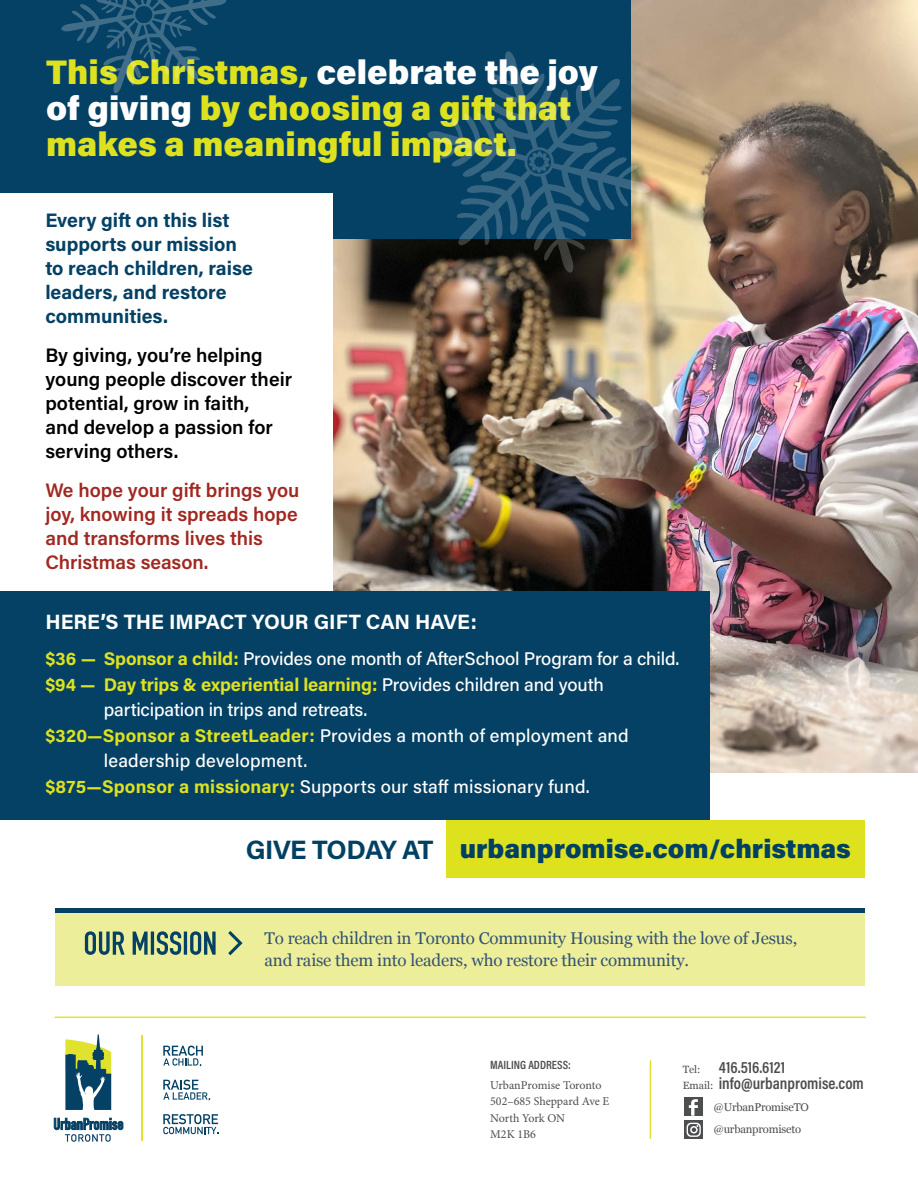
<style>
.page{position:relative;width:918px;height:1188px;background:#fff}
.page>*{position:absolute;margin:0;border:0;box-sizing:border-box;transform-origin:0 0}
.t1{font:900 34.05px/36px "Acumin Pro";color:#dee21e}
.t2{font:900 26.55px "Acumin Pro";color:#004163}
.t3{font:700 26.55px "Acumin Pro";letter-spacing:-.025em;color:#004163}
.t4{font:700 20.7px "Acumin Pro";color:#fff}
.t5{font:600 19.5px/24px "Acumin Pro";color:#000}
.t6{font:700 19.5px/24px "Acumin Pro";color:#054164}
.t7{font:600 19.5px/24px "Acumin Pro";color:#a12821}
.t8{font:500 18.3px "Acumin Pro";letter-spacing:.005em;color:#fff}
.t9{font:700 18.3px "Acumin Pro";letter-spacing:-.01em;color:#dee21e}
.t10{font:16.95px/22.5px "Georgia";letter-spacing:-.01em;color:#335273}
.t11{font:600 16.5px/16.5px "Acumin Pro Cond";color:#4d4d4f}
.t12{font:12px/16.5px "Minion Pro";letter-spacing:-.005em;color:#4d4d4f}
.t13{font:600 12px "Acumin Pro Cond";color:#4d4d4f}
.t14{font:11.25px/22.5px "Georgia";letter-spacing:-.02em;color:#4c4d50}
.s1{color:#fff}
.s2{font-weight:700;color:#dee21e}
.s3{font-weight:500;color:#fff}
.s4{font-family:"Georgia";font-weight:400;font-size:10.5px}
</style>
<div class="page">
<img style="left:333px;top:0;width:585px;height:772px">
<hr style="left:55px;top:1017px;width:811px;height:1px;background:#e0e32d">
<div style="left:55px;top:908px;width:810px;height:78px;background:#edee9a"></div>
<div style="left:55px;top:908px;width:810px;height:5px;background:#054164"></div>
<svg style="left:85px;top:931px;width:131px;height:24px"></svg>
<svg style="left:228px;top:931px;width:15px;height:25px"></svg>
<hr style="left:142px;top:1035px;width:1px;height:105px;background:#e0e32d">
<svg style="left:65px;top:1034px;width:46px;height:76px"></svg>
<svg style="left:54px;top:1118px;width:69px;height:24px"></svg>
<svg style="left:163px;top:1046px;width:40px;height:21px"></svg>
<svg style="left:163px;top:1080px;width:47px;height:21px"></svg>
<svg style="left:163px;top:1114px;width:56px;height:20px"></svg>
<hr style="left:650px;top:1060px;width:1px;height:79px;background:#e0e32d">
<div style="left:684px;top:1097px;width:19px;height:19px;background:#4d4e4f"></div>
<svg style="left:689px;top:1099px;width:9px;height:17px"></svg>
<svg style="left:684px;top:1120px;width:19px;height:1px"></svg>
<svg style="left:684px;top:1121px;width:19px;height:18px"></svg>
<svg style="left:687px;top:1123px;width:14px;height:14px"></svg>
<div style="left:0;top:0;width:631px;height:239px;background:#054164"></div>
<div style="left:0;top:193px;width:333px;height:406px;background:#fff"></div>
<svg style="left:427px;top:51px;width:224px;height:222px"></svg>
<svg style="left:581px;top:330px;width:38px;height:7px"></svg>
<div style="left:446px;top:820px;width:419px;height:58px;background:#dee21e"></div>
<div style="left:0;top:591px;width:710px;height:229px;background:#054164"></div>
<svg style="left:61px;top:0;width:166px;height:94px"></svg>
<h1 class="t1" style="left:46px;top:53px;width:553px">This Christmas, <span class="s1">celebrate the joy of giving</span> by choosing a gift that makes a meaningful impact.</h1>
<p class="t6" style="left:45px;top:207px;width:209px">Every gift on this list supports our mission to reach children, raise leaders, and restore communities.</p>
<p class="t5" style="left:45px;top:342px;width:248px">By giving, you’re helping young people discover their potential, grow in faith,<br>and develop a passion for serving others.</p>
<p class="t7" style="left:45px;top:477px;width:256px">We hope your gift brings you joy, knowing it spreads hope and transforms lives this<br>Christmas season.</p>
<p class="t4" style="left:45px;top:607px;width:433px">HERE’S THE IMPACT YOUR GIFT CAN HAVE:</p>
<p class="t8" style="left:45px;top:646px;width:635px"><span class="s2">$36 — Sponsor a child:</span> Provides one month of AfterSchool Program for a child.</p>
<p class="t9" style="left:45px;top:671px;width:560px">$94 — Day trips &amp; experiential learning: <span class="s3">Provides children and youth</span></p>
<p class="t8" style="left:104px;top:697px;width:265px">participation in trips and retreats.</p>
<p class="t8" style="left:45px;top:723px;width:585px"><span class="s2">$320—Sponsor a StreetLeader:</span> Provides a month of employment and</p>
<p class="t8" style="left:104px;top:748px;width:205px">leadership development.</p>
<p class="t8" style="left:45px;top:773px;width:546px"><span class="s2">$875—Sponsor a missionary:</span> Supports our staff missionary fund.</p>
<h2 class="t3" style="left:246px;top:831px;width:189px">GIVE TODAY AT</h2>
<h2 class="t2" style="left:460px;top:830px;width:393px">urbanpromise.com/christmas</h2>
<p class="t10" style="left:265px;top:926px;width:534px">To reach children in Toronto Community Housing with the love of Jesus, and raise them into leaders, who restore their community.</p>
<p class="t13" style="left:490px;top:1057px;width:82px">MAILING ADDRESS:</p>
<p class="t12" style="left:490px;top:1077px;width:121px">UrbanPromise Toronto<br>502–685 Sheppard Ave E<br>North York ON<br>M2K 1B6</p>
<p class="t11" style="left:683px;top:1058px;width:183px"><span class="s4">Tel:</span> 416.516.6121<br><span class="s4">Email:</span> info@urbanpromise.com</p>
<p class="t14" style="left:714px;top:1095px;width:97px">@UrbanPromiseTO @urbanpromiseto</p>
</div>
